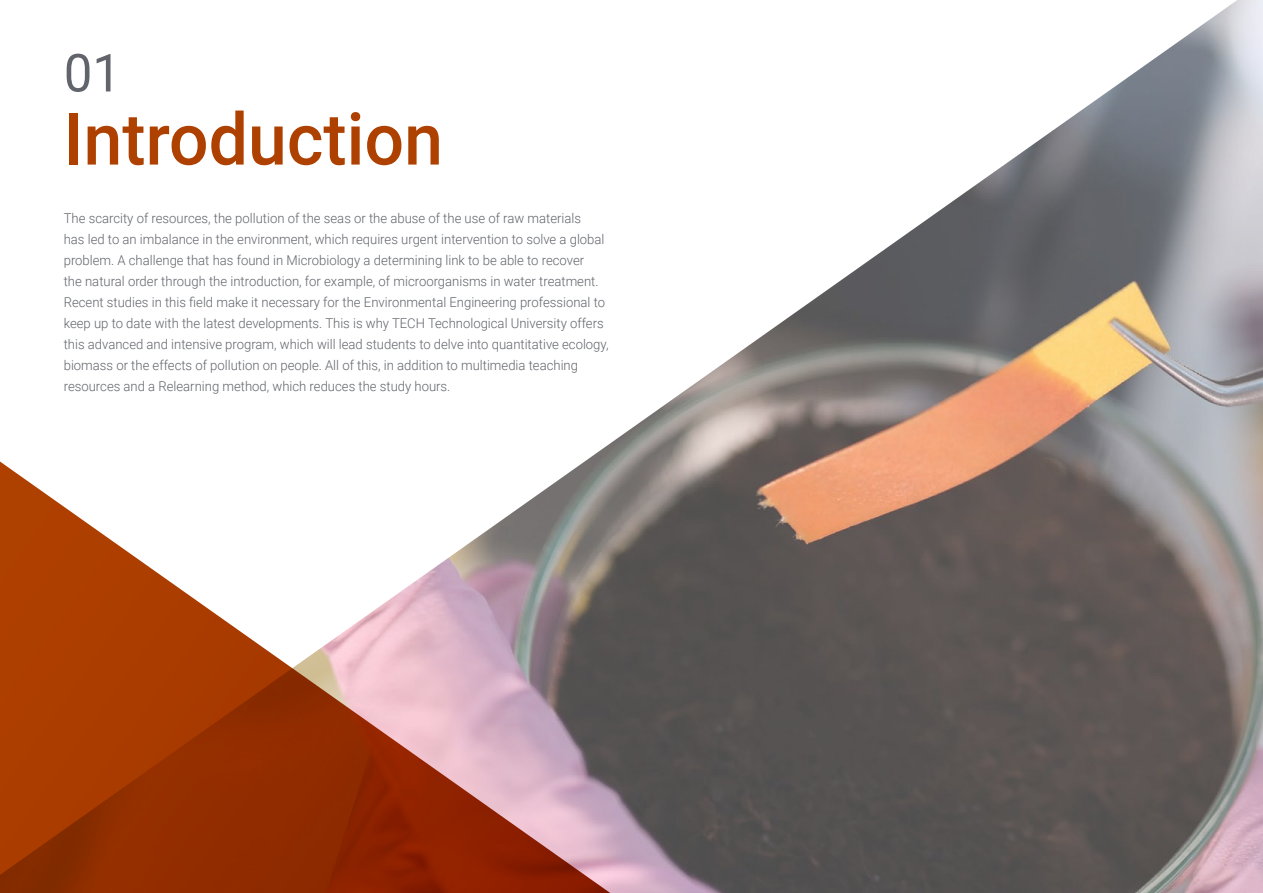
<style>
.page{position:relative;width:1263px;height:893px;background:#fff}
.page>*{position:absolute;margin:0;border:0;box-sizing:border-box;transform-origin:0 0}
.t1{font:500 72px "Roboto";color:#ae4000}
.t2{font:52.5px "Roboto";color:#61646a}
.t3{font:300 13.5px/21px "Roboto";color:#61646a}
</style>
<div class="page">
<img style="left:607px;top:0;width:656px;height:893px">
<svg style="left:0;top:446px;width:640px;height:447px"></svg>
<h2 class="t2" style="left:64px;top:36px;width:59px">01</h2>
<h1 class="t1" style="left:64px;top:89px;width:381px">Introduction</h1>
<p class="t3" style="left:64px;top:207px;width:546px">The scarcity of resources, the pollution of the seas or the abuse of the use of raw materials<br>has led to an imbalance in the environment, which requires urgent intervention to solve a global problem. A challenge that has found in Microbiology a determining link to be able to recover<br>the natural order through the introduction, for example, of microorganisms in water treatment.<br>Recent studies in this field make it necessary for the Environmental Engineering professional to keep up to date with the latest developments. This is why TECH Technological University offers this advanced and intensive program, which will lead students to delve into quantitative ecology, biomass or the effects of pollution on people. All of this, in addition to multimedia teaching resources and a Relearning method, which reduces the study hours.</p>
</div>
